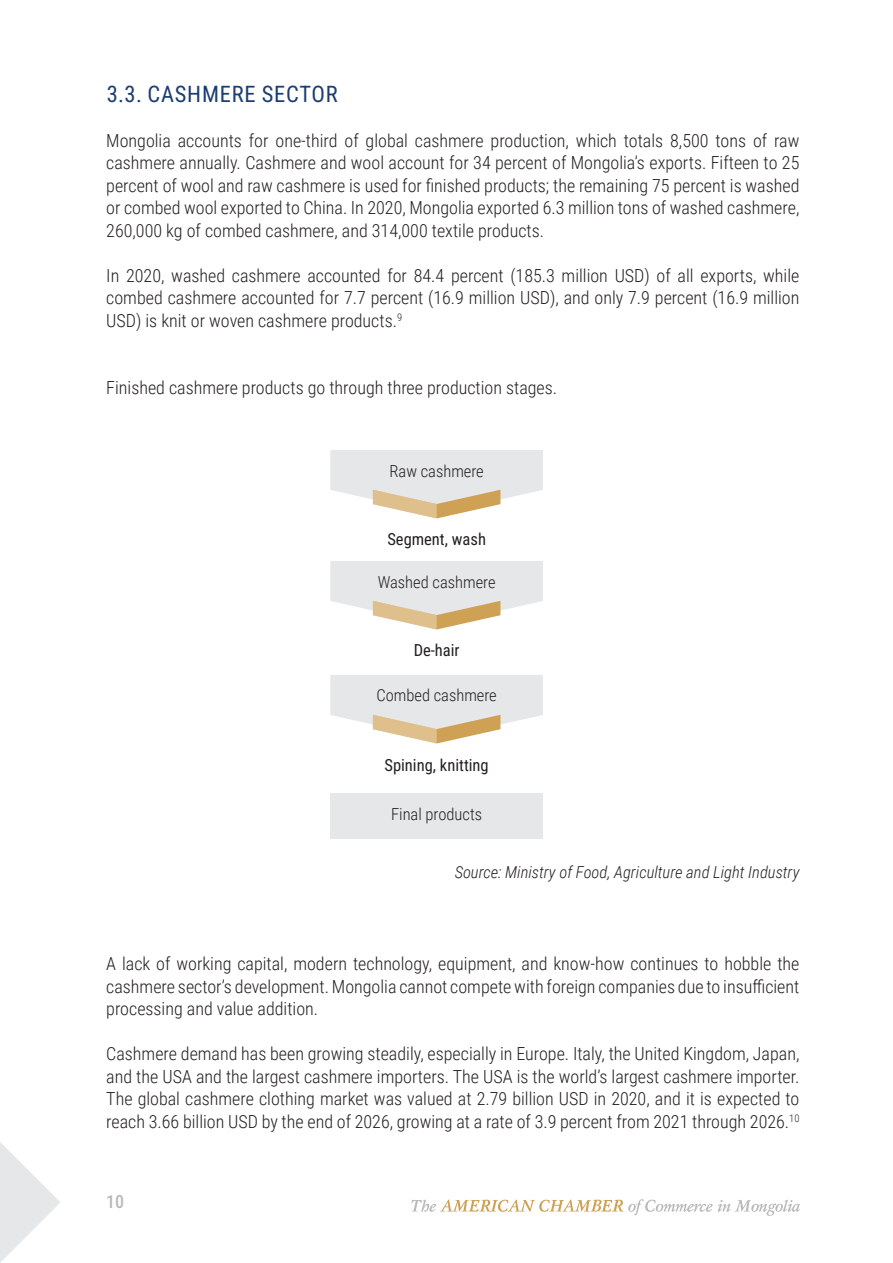
<style>
.page{position:relative;width:893px;height:1263px;background:#fff}
.page>*{position:absolute;margin:0;border:0;box-sizing:border-box;transform-origin:0 0}
.t1{font:22.5px "Roboto Condensed";letter-spacing:.035em;color:#1b3d72}
.t2{font:300 18px/22.5px "Roboto Condensed";color:#231f20;text-align:justify}
.t3{font:500 18px "Roboto Condensed";color:#b9babb}
.t4{font:300 16.5px "Roboto Condensed";color:#231f20}
.t5{font:italic 300 16.5px "Roboto Condensed";color:#231f20}
.t6{font:16.5px "Roboto Condensed";color:#231f20}
</style>
<div class="page">
<svg style="left:411px;top:1199px;width:389px;height:17px"></svg>
<svg style="left:0;top:1142px;width:60px;height:121px"></svg>
<div style="left:330px;top:793px;width:213px;height:46px;background:#e6e7e9"></div>
<svg style="left:330px;top:675px;width:213px;height:68px"></svg>
<svg style="left:330px;top:561px;width:213px;height:68px"></svg>
<svg style="left:330px;top:450px;width:213px;height:68px"></svg>
<p class="t1" style="left:107px;top:78px;width:233px">3.3. CASHMERE SECTOR</p>
<p class="t2" style="left:106px;top:129px;width:695px">Mongolia accounts for one-third of global cashmere production, which totals 8,500 tons of raw cashmere annually. Cashmere and wool account for 34 percent of Mongolia’s exports. Fifteen to 25 percent of wool and raw cashmere is used for finished products; the remaining 75 percent is washed or combed wool exported to China. In 2020, Mongolia exported 6.3 million tons of washed cashmere, 260,000 kg of combed cashmere, and 314,000 textile products.</p>
<p class="t2" style="left:106px;top:264px;width:695px">In 2020, washed cashmere accounted for 84.4 percent (185.3 million USD) of all exports, while combed cashmere accounted for 7.7 percent (16.9 million USD), and only 7.9 percent (16.9 million USD) is knit or woven cashmere products.<sup>9</sup></p>
<p class="t2" style="left:106px;top:376px;width:452px">Finished cashmere products go through three production stages.</p>
<p class="t4" style="left:389px;top:459px;width:96px">Raw cashmere</p>
<p class="t6" style="left:387px;top:527px;width:100px">Segment, wash</p>
<p class="t4" style="left:378px;top:570px;width:119px">Washed cashmere</p>
<p class="t6" style="left:414px;top:638px;width:47px">De-hair</p>
<p class="t4" style="left:376px;top:684px;width:122px">Combed cashmere</p>
<p class="t6" style="left:384px;top:754px;width:106px">Spining, knitting</p>
<p class="t4" style="left:391px;top:803px;width:93px">Final products</p>
<p class="t5" style="left:455px;top:861px;width:346px">Source: Ministry of Food, Agriculture and Light Industry</p>
<p class="t2" style="left:106px;top:952px;width:695px">A lack of working capital, modern technology, equipment, and know-how continues to hobble the cashmere sector’s development. Mongolia cannot compete with foreign companies due to insufficient processing and value addition.</p>
<p class="t2" style="left:106px;top:1042px;width:695px">Cashmere demand has been growing steadily, especially in Europe. Italy, the United Kingdom, Japan, and the USA and the largest cashmere importers. The USA is the world’s largest cashmere importer.<br>The global cashmere clothing market was valued at 2.79 billion USD in 2020, and it is expected to reach 3.66 billion USD by the end of 2026, growing at a rate of 3.9 percent from 2021 through 2026.<sup>10</sup></p>
<p class="t3" style="left:106px;top:1189px;width:19px">10</p>
</div>
